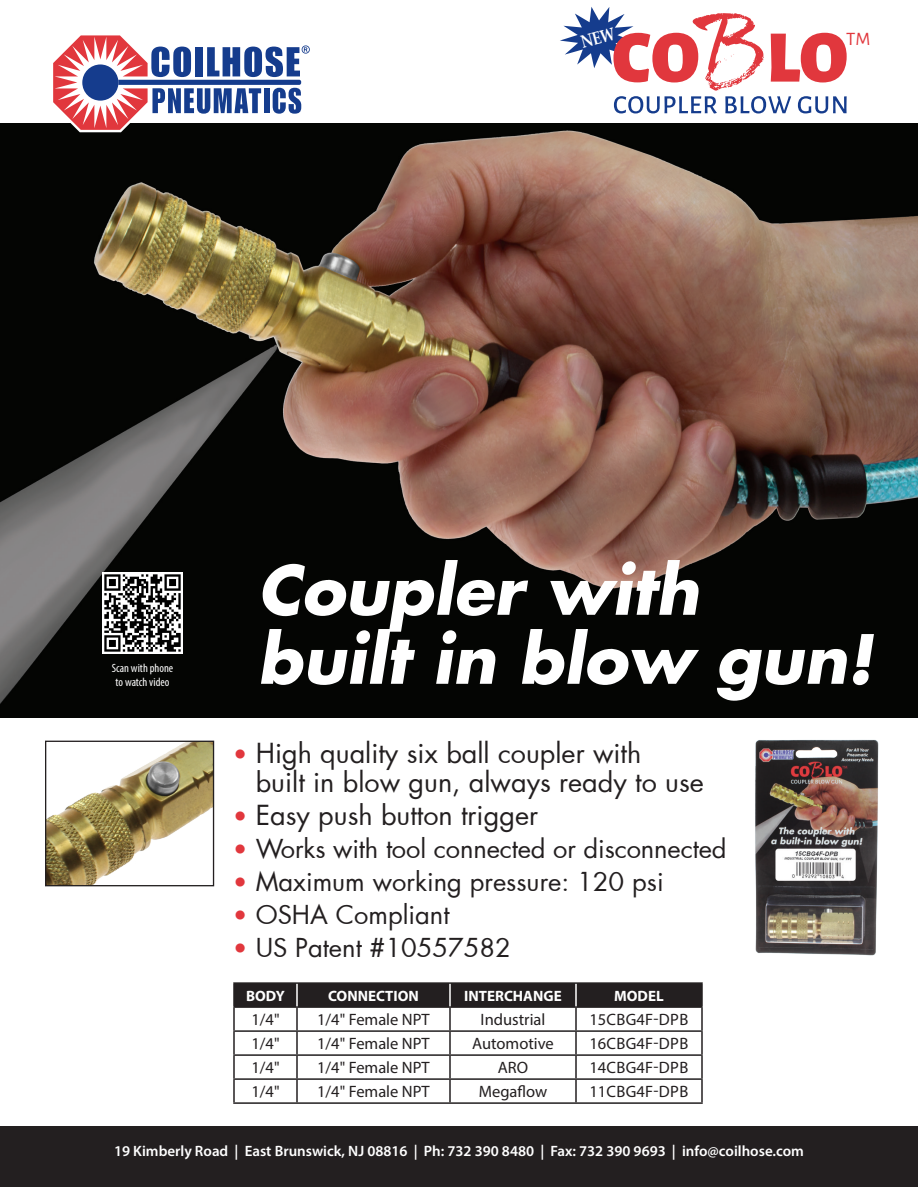
<style>
.page{position:relative;width:918px;height:1188px;background:#fff}
.page>*{position:absolute;margin:0;border:0;box-sizing:border-box;transform-origin:0 0}
.t1{font:italic 700 66px/69px "Futura";color:#fff}
.t2{font:27px/28.5px "Futura";color:#231f20}
.t3{font:25.5px "Futura";color:#231f20}
.t4{font:19.05px "Alegreya Sans";color:#e1373d}
.t5{font:16.5px "Myriad Pro";color:#231f20}
.t6{font:600 15px "Myriad Pro";color:#fff}
.t7{font:700 15px "Myriad Pro";color:#fff}
.t8{font:condensed 12px/13.5px "Myriad Pro";color:#fff;text-align:center}
.s1{font-size:24px;color:#e1373d}
</style>
<div class="page">
<div style="left:0;top:1126px;width:918px;height:61px;background:#231f20"></div>
<img style="left:0;top:124px;width:918px;height:594px">
<svg style="left:51px;top:35px;width:259px;height:97px"></svg>
<img style="left:47px;top:743px;width:165px;height:141px">
<div style="left:45px;top:741px;width:169px;height:145px;border:1px solid #231f20"></div>
<div style="left:235px;top:984px;width:466px;height:22px;background:#231f20"></div>
<hr style="left:233px;top:1008px;width:2px;height:22px;background:#231f20">
<hr style="left:449px;top:1008px;width:2px;height:22px;background:#231f20">
<hr style="left:701px;top:1008px;width:2px;height:22px;background:#231f20">
<hr style="left:233px;top:1032px;width:2px;height:22px;background:#231f20">
<hr style="left:449px;top:1032px;width:2px;height:22px;background:#231f20">
<hr style="left:701px;top:1032px;width:2px;height:22px;background:#231f20">
<hr style="left:233px;top:1056px;width:2px;height:22px;background:#231f20">
<hr style="left:449px;top:1056px;width:2px;height:22px;background:#231f20">
<hr style="left:701px;top:1056px;width:2px;height:22px;background:#231f20">
<hr style="left:233px;top:1080px;width:2px;height:22px;background:#231f20">
<hr style="left:449px;top:1080px;width:2px;height:22px;background:#231f20">
<hr style="left:701px;top:1080px;width:2px;height:22px;background:#231f20">
<hr style="left:233px;top:1102px;width:64px;height:2px;background:#231f20">
<hr style="left:297px;top:1102px;width:153px;height:2px;background:#231f20">
<hr style="left:450px;top:1102px;width:126px;height:2px;background:#231f20">
<hr style="left:576px;top:1102px;width:127px;height:2px;background:#231f20">
<hr style="left:296px;top:1008px;width:2px;height:22px;background:#231f20">
<hr style="left:575px;top:1008px;width:2px;height:22px;background:#231f20">
<hr style="left:296px;top:1032px;width:2px;height:22px;background:#231f20">
<hr style="left:575px;top:1032px;width:2px;height:22px;background:#231f20">
<hr style="left:296px;top:1056px;width:2px;height:22px;background:#231f20">
<hr style="left:575px;top:1056px;width:2px;height:22px;background:#231f20">
<hr style="left:296px;top:1080px;width:2px;height:22px;background:#231f20">
<hr style="left:575px;top:1080px;width:2px;height:22px;background:#231f20">
<hr style="left:233px;top:982px;width:64px;height:2px;background:#231f20">
<hr style="left:297px;top:982px;width:153px;height:2px;background:#231f20">
<hr style="left:450px;top:982px;width:126px;height:2px;background:#231f20">
<hr style="left:576px;top:982px;width:127px;height:2px;background:#231f20">
<hr style="left:233px;top:1006px;width:64px;height:2px;background:#231f20">
<hr style="left:297px;top:1006px;width:153px;height:2px;background:#231f20">
<hr style="left:450px;top:1006px;width:126px;height:2px;background:#231f20">
<hr style="left:576px;top:1006px;width:127px;height:2px;background:#231f20">
<hr style="left:233px;top:1030px;width:64px;height:2px;background:#231f20">
<hr style="left:297px;top:1030px;width:153px;height:2px;background:#231f20">
<hr style="left:450px;top:1030px;width:126px;height:2px;background:#231f20">
<hr style="left:576px;top:1030px;width:127px;height:2px;background:#231f20">
<hr style="left:233px;top:1054px;width:64px;height:2px;background:#231f20">
<hr style="left:297px;top:1054px;width:153px;height:2px;background:#231f20">
<hr style="left:450px;top:1054px;width:126px;height:2px;background:#231f20">
<hr style="left:576px;top:1054px;width:127px;height:2px;background:#231f20">
<hr style="left:233px;top:1078px;width:64px;height:2px;background:#231f20">
<hr style="left:297px;top:1078px;width:153px;height:2px;background:#231f20">
<hr style="left:450px;top:1078px;width:126px;height:2px;background:#231f20">
<hr style="left:576px;top:1078px;width:127px;height:2px;background:#231f20">
<hr style="left:296px;top:984px;width:2px;height:22px;background:#fff">
<hr style="left:233px;top:984px;width:2px;height:22px;background:#231f20">
<hr style="left:575px;top:984px;width:2px;height:22px;background:#fff">
<hr style="left:701px;top:984px;width:2px;height:22px;background:#231f20">
<hr style="left:449px;top:984px;width:2px;height:22px;background:#fff">
<img style="left:102px;top:572px;width:81px;height:81px">
<img style="left:755px;top:740px;width:124px;height:216px">
<svg style="left:560px;top:7px;width:287px;height:107px"></svg>
<p class="t4" style="left:846px;top:26px;width:26px">TM</p>
<p class="t8" style="left:112px;top:662px;width:63px">Scan with phone to watch video</p>
<p class="t1" style="left:257px;top:554px;width:617px">Coupler with<br>built in blow gun!</p>
<p class="t2" style="left:256px;top:739px;width:450px;text-indent:-22px"><span class="s1">•</span> High quality six ball coupler with<br>built in blow gun, always ready to use</p>
<p class="t2" style="left:233px;top:800px;width:306px"><span class="s1">•</span> Easy push button trigger</p>
<p class="t3" style="left:233px;top:831px;width:495px"><span class="s1">•</span> Works with tool connected or disconnected</p>
<p class="t3" style="left:233px;top:864px;width:432px"><span class="s1">•</span> Maximum working pressure: 120 psi</p>
<p class="t3" style="left:233px;top:897px;width:218px"><span class="s1">•</span> OSHA Compliant</p>
<p class="t3" style="left:233px;top:930px;width:279px"><span class="s1">•</span> US Patent #10557582</p>
<p class="t7" style="left:246px;top:986px;width:40px">BODY</p>
<p class="t7" style="left:328px;top:986px;width:92px">CONNECTION</p>
<p class="t7" style="left:464px;top:986px;width:99px">INTERCHANGE</p>
<p class="t7" style="left:614px;top:986px;width:51px">MODEL</p>
<p class="t5" style="left:251px;top:1010px;width:30px">1/4"</p>
<p class="t5" style="left:317px;top:1010px;width:114px">1/4" Female NPT</p>
<p class="t5" style="left:481px;top:1010px;width:66px">Industrial</p>
<p class="t5" style="left:589px;top:1010px;width:100px">15CBG4F-DPB</p>
<p class="t5" style="left:251px;top:1034px;width:30px">1/4"</p>
<p class="t5" style="left:317px;top:1034px;width:114px">1/4" Female NPT</p>
<p class="t5" style="left:472px;top:1034px;width:83px">Automotive</p>
<p class="t5" style="left:589px;top:1034px;width:100px">16CBG4F-DPB</p>
<p class="t5" style="left:251px;top:1058px;width:30px">1/4"</p>
<p class="t5" style="left:317px;top:1058px;width:114px">1/4" Female NPT</p>
<p class="t5" style="left:498px;top:1058px;width:32px">ARO</p>
<p class="t5" style="left:589px;top:1058px;width:100px">14CBG4F-DPB</p>
<p class="t5" style="left:251px;top:1082px;width:30px">1/4"</p>
<p class="t5" style="left:317px;top:1082px;width:114px">1/4" Female NPT</p>
<p class="t5" style="left:479px;top:1082px;width:70px">Megaflow</p>
<p class="t5" style="left:589px;top:1082px;width:100px">11CBG4F-DPB</p>
<p class="t6" style="left:114px;top:1141px;width:691px">19 Kimberly Road | East Brunswick, NJ 08816 | Ph: 732 390 8480 | Fax: 732 390 9693 | info@coilhose.com</p>
</div>
